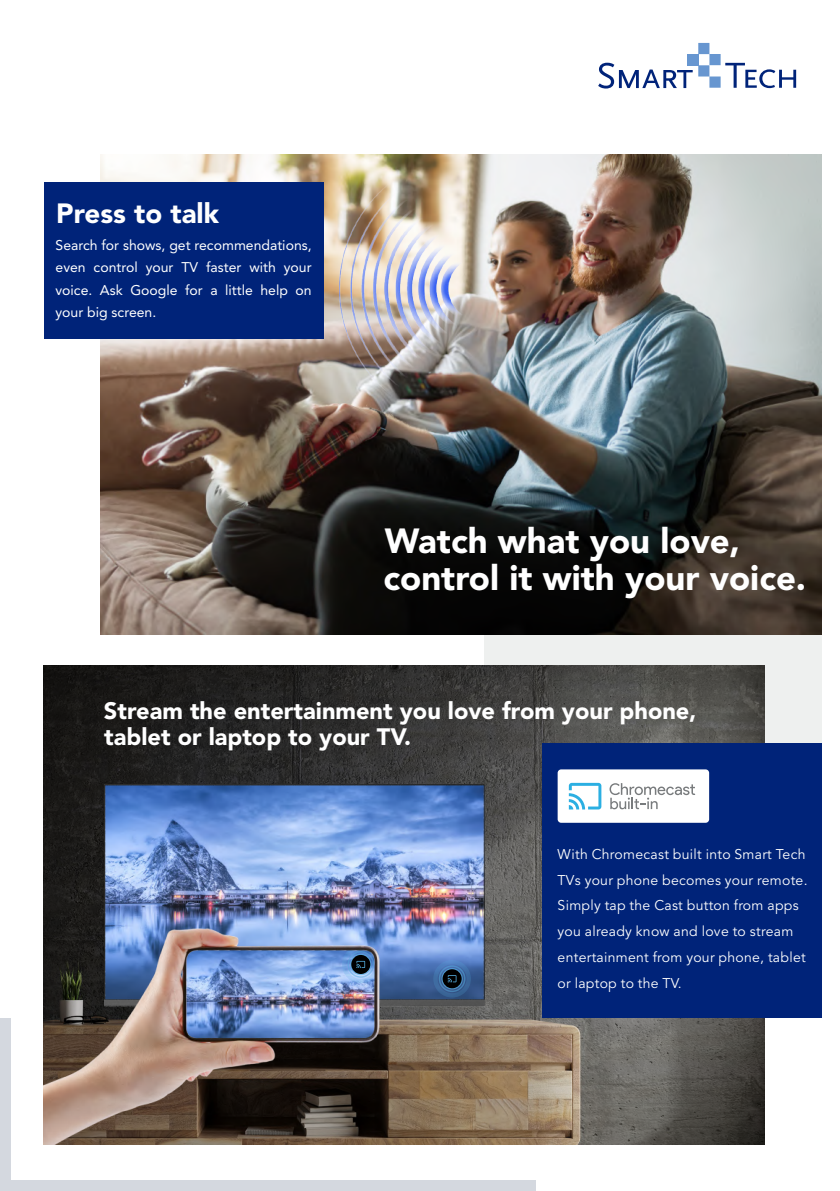
<style>
.page{position:relative;width:840px;height:1191px;background:#fff}
.page>*{position:absolute;margin:0;border:0;box-sizing:border-box;transform-origin:0 0}
.t1{font:900 34.6px/37.8px "Avenir";color:#fff}
.t2{font:900 27.6px "Avenir";color:#fefefe}
.t3{font:900 23.6px/25.6px "Avenir";color:#fff}
.t4{font:14px/25.8px "Avenir";letter-spacing:.02em;color:#fefefe}
.t5{font:14px/22.2px "Avenir";color:#fefefe;text-align:justify}
</style>
<div class="page">
<svg style="left:598px;top:63px;width:94px;height:26px"></svg>
<div style="left:686px;top:54px;width:11px;height:11px;background:#6796d0"></div>
<svg style="left:698px;top:43px;width:97px;height:45px"></svg>
<div style="left:0;top:1180px;width:535px;height:11px;background:#d4d8df"></div>
<div style="left:0;top:1019px;width:11px;height:172px;background:#d4d8df"></div>
<div style="left:484px;top:314px;width:337px;height:696px;background:#eef0ef"></div>
<img style="left:100px;top:155px;width:721px;height:479px">
<img style="left:44px;top:666px;width:720px;height:478px">
<div style="left:542px;top:743px;width:279px;height:275px;background:#002379"></div>
<div style="left:557px;top:769px;width:151px;height:53px;background:#fff;border-radius:4px"></div>
<svg style="left:568px;top:783px;width:33px;height:26px"></svg>
<svg style="left:609px;top:783px;width:86px;height:26px"></svg>
<img style="left:104px;top:785px;width:380px;height:222px">
<img style="left:44px;top:881px;width:376px;height:263px">
<div style="left:441px;top:968px;width:21px;height:21px;background:#55acdc;border-radius:50%;opacity:.7"></div>
<div style="left:438px;top:965px;width:27px;height:27px;border:1px solid #55acdc;border-radius:50%"></div>
<div style="left:433px;top:960px;width:37px;height:37px;border:4px solid #55acdc;border-radius:50%"></div>
<svg style="left:442px;top:969px;width:19px;height:19px"></svg>
<svg style="left:447px;top:975px;width:9px;height:7px"></svg>
<div style="left:44px;top:182px;width:279px;height:156px;background:#002379"></div>
<img style="left:339px;top:180px;width:124px;height:216px">
<h2 class="t2" style="left:56px;top:195px;width:164px">Press to talk</h2>
<p class="t5" style="left:55px;top:235px;width:257px">Search for shows, get recommendations, even control your TV faster with your voice. Ask Google for a little help on your big screen.</p>
<h1 class="t1" style="left:383px;top:523px;width:424px">Watch what you love, control it with your voice.</h1>
<h3 class="t3" style="left:104px;top:699px;width:593px">Stream the entertainment you love from your phone, tablet or laptop to your TV.</h3>
<p class="t4" style="left:557px;top:841px;width:251px">With Chromecast built into Smart Tech TVs your phone becomes your remote.<br>Simply tap the Cast button from apps you already know and love to stream entertainment from your phone, tablet or laptop to the TV.</p>
</div>
